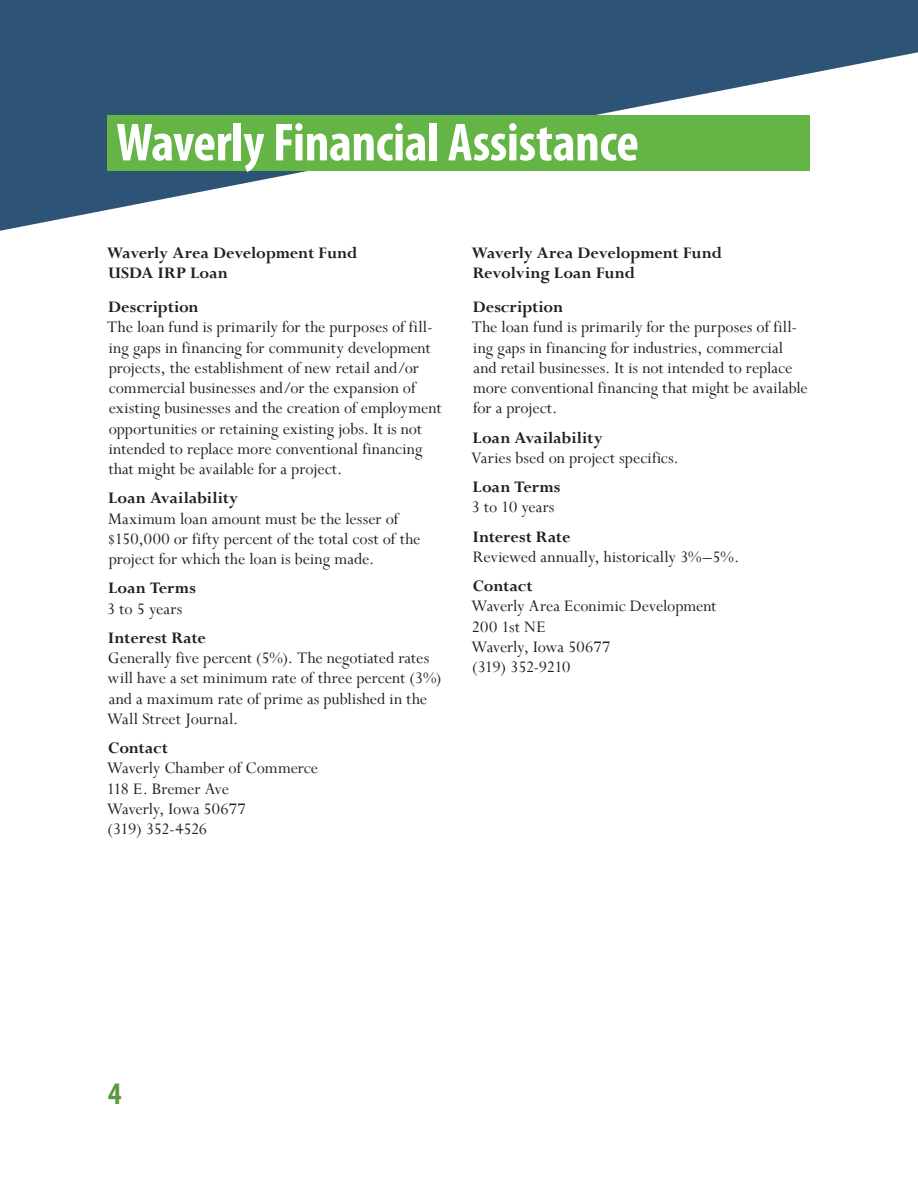
<style>
.page{position:relative;width:918px;height:1188px;background:#fff}
.page>*{position:absolute;margin:0;border:0;box-sizing:border-box;transform-origin:0 0}
.t1{font:700 condensed 54px "Myriad Pro";letter-spacing:-.005em;color:#fff}
.t2{font:700 condensed 31.5px "Myriad Pro";color:#5b9841}
.t3{font:18px/20.2px "Perpetua";color:#231f20}
.t4{font:700 18px/20.2px "Perpetua";letter-spacing:-.005em;color:#231f20}
.s1{font-weight:700}
.s2{font-weight:400}
</style>
<div class="page">
<svg style="left:0;top:0;width:918px;height:231px;fill:#2d5476"></svg>
<div style="left:107px;top:115px;width:702px;height:56px;background:#64b545"></div>
<p class="t1" style="left:116px;top:109px;width:524px">Waverly Financial Assistance</p>
<p class="t4" style="left:107px;top:243px;width:252px">Waverly Area Development Fund<br>USDA IRP Loan</p>
<p class="t3" style="left:107px;top:297px;width:336px"><span class="s1">Description<br></span>The loan fund is primarily for the purposes of fill&shy;ing gaps in financing for community development projects, the establishment of new retail and/or commercial businesses and/or the expansion of existing businesses and the creation of employment opportunities or retaining existing jobs. It is not intended to replace more conventional financing that might be available for a project.</p>
<p class="t3" style="left:108px;top:488px;width:314px"><span class="s1">Loan Availability<br></span>Maximum loan amount must be the lesser of $150,000 or fifty percent of the total cost of the project for which the loan is being made.</p>
<p class="t4" style="left:107px;top:578px;width:91px">Loan Terms<br><span class="s2">3 to 5 years</span></p>
<p class="t3" style="left:107px;top:627px;width:336px"><span class="s1">Interest Rate<br></span>Generally five percent (5%). The negotiated rates will have a set minimum rate of three percent (3%) and a maximum rate of prime as published in the Wall Street Journal.</p>
<p class="t3" style="left:107px;top:738px;width:213px"><span class="s1">Contact<br></span>Waverly Chamber of Commerce<br>118 E. Bremer Ave<br>Waverly, Iowa 50677<br>(319) 352-4526</p>
<p class="t4" style="left:471px;top:243px;width:252px">Waverly Area Development Fund<br>Revolving Loan Fund</p>
<p class="t3" style="left:472px;top:297px;width:338px"><span class="s1">Description<br></span>The loan fund is primarily for the purposes of fill&shy;ing gaps in financing for industries, commercial and retail businesses. It is not intended to replace more conventional financing that might be available for a project.</p>
<p class="t3" style="left:471px;top:427px;width:209px"><span class="s1">Loan Availability<br></span>Varies bsed on project specifics.</p>
<p class="t3" style="left:471px;top:477px;width:91px"><span class="s1">Loan Terms<br></span>3 to 10 years</p>
<p class="t3" style="left:472px;top:526px;width:268px"><span class="s1">Interest Rate<br></span>Reviewed annually, historically 3%–5%.</p>
<p class="t3" style="left:471px;top:576px;width:247px"><span class="s1">Contact<br></span>Waverly Area Econimic Development<br>200 1st NE<br>Waverly, Iowa 50677<br>(319) 352-9210</p>
<h2 class="t2" style="left:108px;top:1073px;width:15px">4</h2>
</div>
